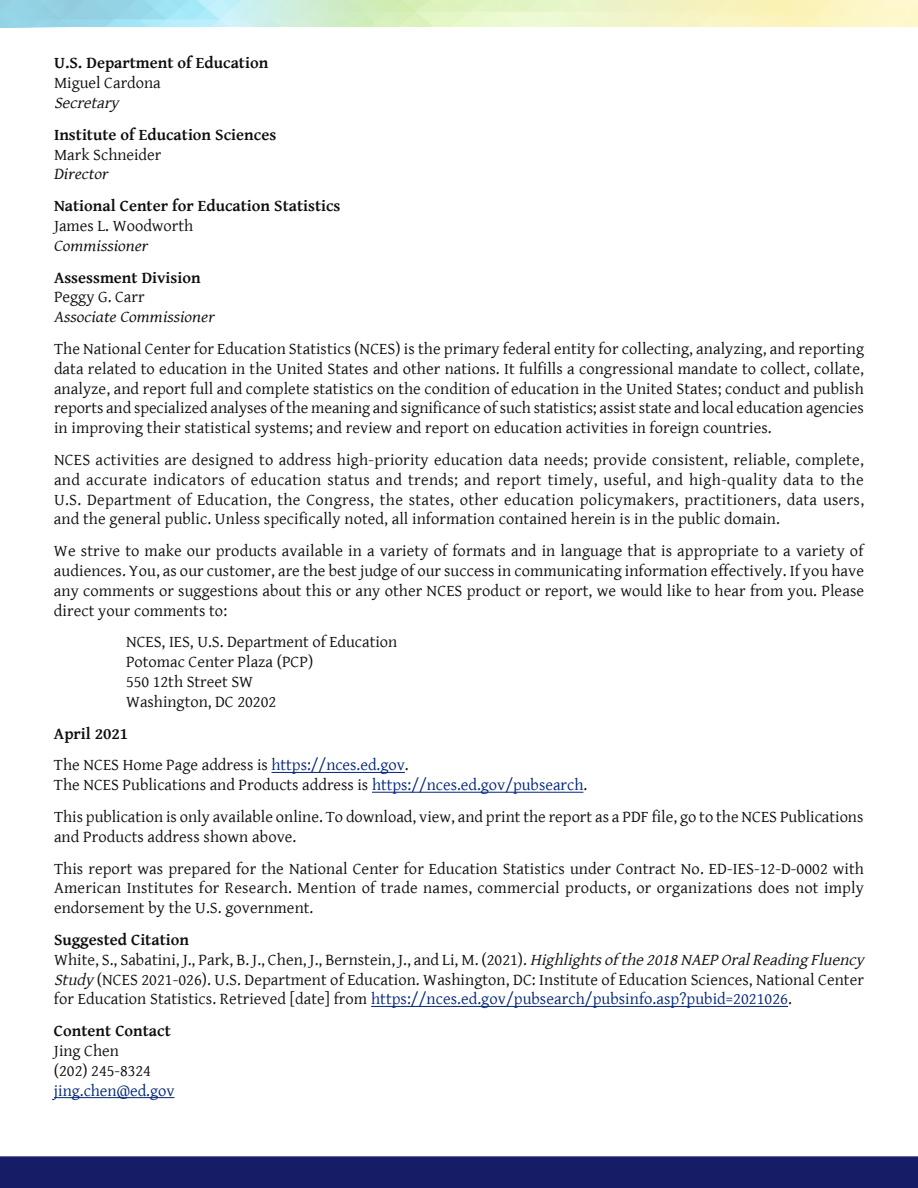
<style>
.page{position:relative;width:918px;height:1188px;background:#fff}
.page>*{position:absolute;margin:0;border:0;box-sizing:border-box;transform-origin:0 0}
.gentium_P__justified{font:16.5px/19.8px "Gentium Basic";color:#0d0d0d;text-align:justify}
.t1{font:700 16.5px/19.8px "Gentium Basic";color:#0d0d0d}
.t2{font:italic 16.5px/19.8px "Gentium Basic";color:#0d0d0d;scale:1.1 1}
.s1{font-weight:400}
.s2{font-weight:400;font-style:italic}
.s3{font-weight:700;font-style:normal}
.s4{font-style:normal}
.s5{color:#002577}
.s6{font-style:italic}
.s7{font-weight:700}
</style>
<div class="page">
<div style="left:0;top:1156px;width:918px;height:32px;background:#171c66"></div>
<hr style="left:272px;top:772px;width:133px;height:1px;background:#002577">
<hr style="left:372px;top:792px;width:211px;height:1px;background:#002577">
<hr style="left:371px;top:1006px;width:417px;height:1px;background:#002577">
<hr style="left:54px;top:1097px;width:120px;height:1px;background:#002577">
<svg style="left:0;top:0;width:918px;height:28px;background:#d7edd2"></svg>
<p class="t1" style="left:54px;top:53px;width:216px">U.S. Department of Education<br><span class="s1">Miguel Cardona<br></span><span class="s2">Secretary</span></p>
<p class="t1" style="left:54px;top:124px;width:224px">Institute of Education Sciences<br><span class="s1">Mark Schneider<br></span><span class="s2">Director</span></p>
<p class="t1" style="left:54px;top:195px;width:288px">National Center for Education Statistics<br><span class="s1">James L. Woodworth<br></span><span class="s2">Commissioner</span></p>
<p class="t2" style="left:54px;top:267px;width:148px"><span class="s3">Assessment Division<br></span><span class="s4">Peggy G. Carr<br></span>Associate Commissioner</p>
<p class="gentium_P__justified" style="left:54px;top:338px;width:812px">The National Center for Education Statistics (NCES) is the primary federal entity for collecting, analyzing, and reporting data related to education in the United States and other nations. It fulfills a congressional mandate to collect, collate, analyze, and report full and complete statistics on the condition of education in the United States; conduct and publish reports and specialized analyses of the meaning and significance of such statistics; assist state and local education agencies in improving their statistical systems; and review and report on education activities in foreign countries.</p>
<p class="gentium_P__justified" style="left:54px;top:449px;width:812px">NCES activities are designed to address high-priority education data needs; provide consistent, reliable, complete, and accurate indicators of education status and trends; and report timely, useful, and high-quality data to the U.S. Department of Education, the Congress, the states, other education policymakers, practitioners, data users, and the general public. Unless specifically noted, all information contained herein is in the public domain.</p>
<p class="gentium_P__justified" style="left:54px;top:541px;width:812px">We strive to make our products available in a variety of formats and in language that is appropriate to a variety of audiences. You, as our customer, are the best judge of our success in communicating information effectively. If you have any comments or suggestions about this or any other NCES product or report, we would like to hear from you. Please direct your comments to:</p>
<p class="gentium_P__justified" style="left:126px;top:632px;width:273px;text-align:left">NCES, IES, U.S. Department of Education<br>Potomac Center Plaza (PCP)<br>550 12th Street SW<br>Washington, DC 20202</p>
<p class="t1" style="left:54px;top:723px;width:76px">April 2021</p>
<p class="gentium_P__justified" style="left:54px;top:755px;width:356px">The NCES Home Page address is <span class="s5">https://nces.ed.gov</span>.</p>
<p class="gentium_P__justified" style="left:54px;top:775px;width:535px">The NCES Publications and Products address is <span class="s5">https://nces.ed.gov/pubsearch</span>.</p>
<p class="gentium_P__justified" style="left:54px;top:806px;width:811px">This publication is only available online. To download, view, and print the report as a PDF file, go to the NCES Publications and Products address shown above.</p>
<p class="gentium_P__justified" style="left:54px;top:858px;width:812px">This report was prepared for the National Center for Education Statistics under Contract No. ED-IES-12-D-0002 with American Institutes for Research. Mention of trade names, commercial products, or organizations does not imply endorsement by the U.S. government.</p>
<p class="t1" style="left:54px;top:929px;width:136px">Suggested Citation</p>
<p class="gentium_P__justified" style="left:54px;top:949px;width:811px">White, S., Sabatini, J., Park, B. J., Chen, J., Bernstein, J., and Li, M. (2021). <span class="s6">Highlightsof the2018NAEPOralReadingFluency Study</span> (NCES 2021-026). U.S. Department of Education. Washington, DC: Institute of Education Sciences, National Center for Education Statistics. Retrieved [date] from <span class="s5">https://nces.ed.gov/pubsearch/pubsinfo.asp?pubid=2021026</span>.</p>
<p class="gentium_P__justified" style="left:54px;top:1021px;width:122px;text-align:left"><span class="s7">Content Contact<br></span>Jing Chen<br>(202) 245-8324 <span class="s5">jing.chen@ed.gov</span></p>
</div>
